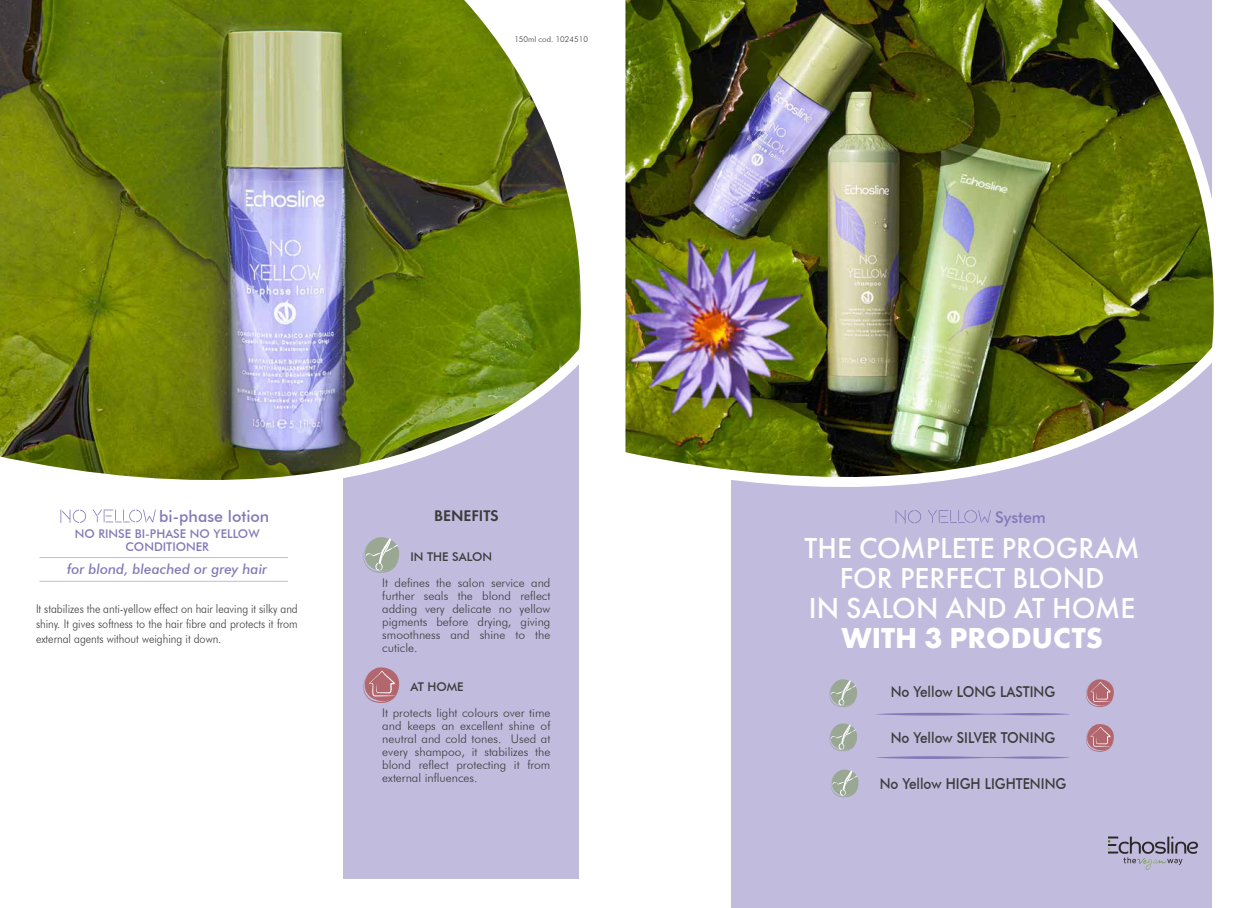
<style>
.page{position:relative;width:1248px;height:908px;background:#fff}
.page>*{position:absolute;margin:0;border:0;box-sizing:border-box;transform-origin:0 0}
.t1{font:500 30px/30px "Futura PT";color:#fff;text-align:center}
.t2{font:700 30px "Futura PT";color:#fff}
.t3{font:500 16px "Futura BT";color:#8479b7}
.t4{font:600 16px "Futura PT";color:#3c3c3b}
.t5{font:500 15px "Futura BT";color:#3c3c3b;scale:.9 1}
.t6{font:italic 500 14px "Futura BT";color:#8479b7}
.t7{font:300 12px/13px "Futura BT";color:#3c3c3b;text-align:justify}
.t8{font:300 12px/15px "Futura BT";color:#3c3c3b;text-align:justify;scale:.9 1}
.t9{font:500 12px/13px "Futura BT";color:#8479b7;text-align:center}
.t10{font:500 12px "Futura BT";color:#3c3c3b}
.t11{font:300 8px "Futura BT";color:#3c3c3b}
</style>
<div class="page">
<div style="left:731px;top:0;width:480px;height:907px;background:#c1bbde"></div>
<svg style="left:829px;top:679px;width:28px;height:27px"></svg>
<svg style="left:1086px;top:679px;width:28px;height:27px"></svg>
<img style="left:625px;top:0;width:589px;height:552px">
<div style="left:343px;top:318px;width:235px;height:560px;background:#c1bbde"></div>
<svg style="left:363px;top:555px;width:36px;height:17px"></svg>
<img style="left:0;top:0;width:581px;height:555px">
<svg style="left:1108px;top:836px;width:89px;height:33px"></svg>
<svg style="left:363px;top:667px;width:37px;height:35px"></svg>
<svg style="left:876px;top:712px;width:193px;height:3px"></svg>
<svg style="left:876px;top:756px;width:193px;height:2px"></svg>
<svg style="left:829px;top:723px;width:28px;height:27px"></svg>
<svg style="left:830px;top:769px;width:29px;height:28px"></svg>
<svg style="left:1086px;top:724px;width:28px;height:27px"></svg>
<hr style="left:39px;top:557px;width:249px;height:1px;background:#c1bbde">
<hr style="left:39px;top:580px;width:249px;height:1px;background:#c1bbde">
<svg style="left:92px;top:509px;width:64px;height:13px"></svg>
<svg style="left:60px;top:509px;width:26px;height:13px"></svg>
<svg style="left:927px;top:510px;width:63px;height:12px"></svg>
<svg style="left:895px;top:510px;width:26px;height:13px"></svg>
<p class="t11" style="left:514px;top:34px;width:75px">150ml cod. 1024510</p>
<h2 class="t3" style="left:159px;top:506px;width:112px">bi-phase lotion</h2>
<p class="t9" style="left:75px;top:526px;width:186px">NO RINSE BI-PHASE NO YELLOW<br>CONDITIONER</p>
<p class="t6" style="left:67px;top:560px;width:202px">for blond, bleached or grey hair</p>
<p class="t8" style="left:36px;top:601px;width:292px">It stabilizes the anti-yellow effect on hair leaving it silky and shiny. It gives softness to the hair fibre and protects it from external agents without weighing it down.</p>
<h2 class="t4" style="left:434px;top:506px;width:66px">BENEFITS</h2>
<p class="t10" style="left:410px;top:548px;width:83px">IN THE SALON</p>
<p class="t7" style="left:382px;top:575px;width:170px">It defines the salon service and further seals the blond reflect adding very delicate no yellow pigments before drying, giving smoothness and shine to the cuticle.</p>
<p class="t10" style="left:410px;top:678px;width:55px">AT HOME</p>
<p class="t7" style="left:382px;top:705px;width:170px">It protects light colours over time and keeps an excellent shine of neutral and cold tones. Used at every shampoo, it stabilizes the blond reflect protecting it from external influences.</p>
<h2 class="t3" style="left:994px;top:507px;width:52px">System</h2>
<h1 class="t1" style="left:804px;top:532px;width:336px">THE COMPLETE PROGRAM<br>FOR PERFECT BLOND<br>IN SALON AND AT HOME</h1>
<h1 class="t2" style="left:841px;top:618px;width:263px">WITH 3 PRODUCTS</h1>
<p class="t5" style="left:890px;top:682px;width:184px">No Yellow LONG LASTING</p>
<p class="t5" style="left:890px;top:728px;width:184px">No Yellow SILVER TONING</p>
<p class="t5" style="left:879px;top:774px;width:209px">No Yellow HIGH LIGHTENING</p>
</div>
